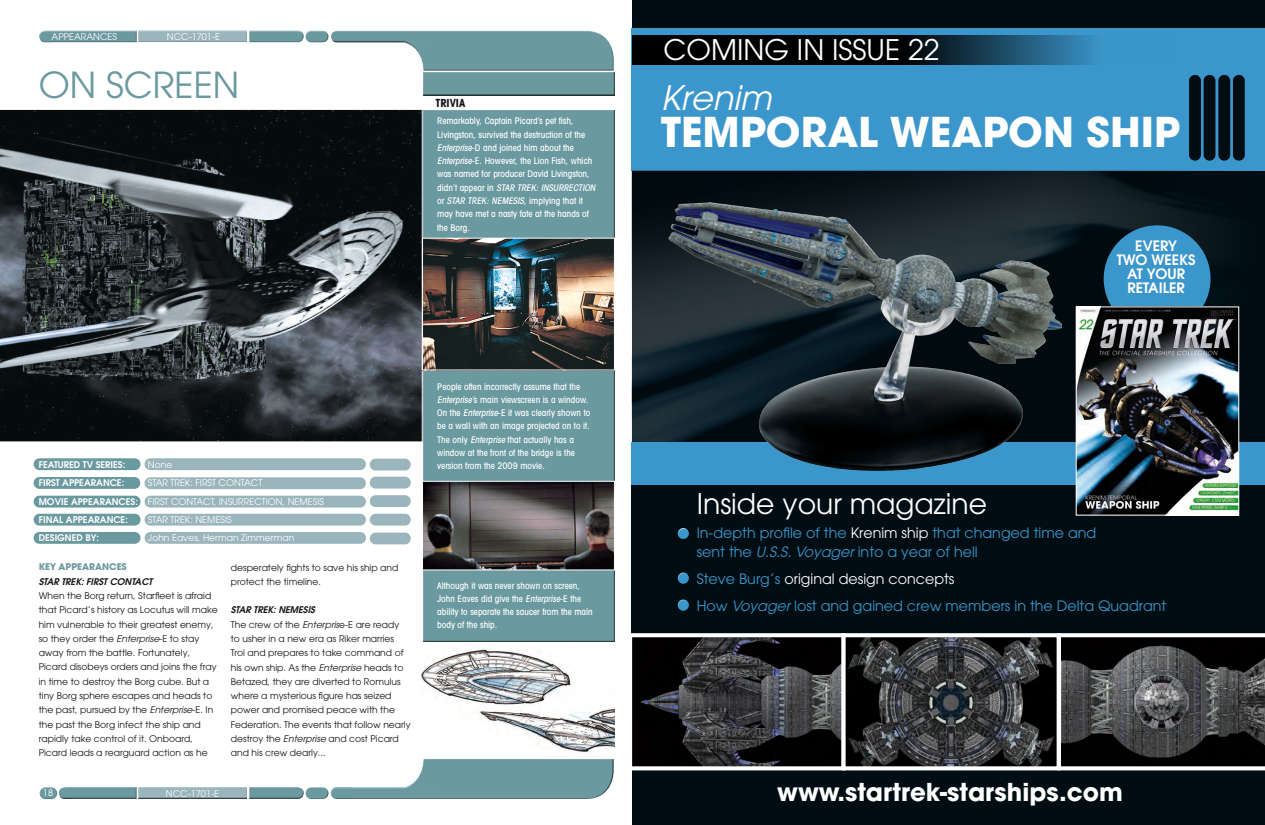
<style>
.page{position:relative;width:1265px;height:825px;background:#fff}
.page>*{position:absolute;margin:0;border:0;box-sizing:border-box;transform-origin:0 0}
.t1{font:700 40.8px "Avant Garde";color:#fff}
.t2{font:35.7px "Avant Garde";color:#6b99a0}
.t3{font:italic 33.7px "Avant Garde LT";color:#fff}
.t4{font:28.3px "Avant Garde";color:#fff}
.t5{font:700 24.5px "Avant Garde";color:#fff}
.t6{font:14.3px/18.4px "Avant Garde";color:#3b96cb}
.t7{font:600 14.3px/14.3px "Avant Garde";color:#fff;text-align:center}
.t8{font:700 condensed 11.2px "Avant Garde LT";color:#131413}
.t9{font:9.2px/14.3px "Avant Garde";color:#131413}
.t10{font:500 condensed 9.2px/13.3px "Avant Garde LT";color:#fff}
.t11{font:9.2px/18.4px "Avant Garde";color:#fff}
.t12{font:600 9.2px "Avant Garde";color:#fff}
.t13{font:italic 600 9.2px "Avant Garde LT";color:#131413}
.t14{font:700 9.2px "Avant Garde";color:#6b99a0}
.s1{font-style:italic}
.s2{font-weight:600}
.s3{font-family:"Avant Garde LT";font-style:italic}
.s4{font-family:"Avant Garde LT";color:#fff}
.s5{color:#fff}
</style>
<div class="page">
<div style="left:58px;top:786px;width:79px;height:13px;background:#131413;opacity:.75"></div>
<div style="left:34px;top:458px;width:106px;height:12px;background:#6b99a0;border-radius:6px"></div>
<div style="left:34px;top:477px;width:106px;height:12px;background:#6b99a0;border-radius:6px"></div>
<div style="left:34px;top:496px;width:106px;height:11px;background:#6b99a0;border-radius:6px"></div>
<div style="left:34px;top:514px;width:106px;height:12px;background:#6b99a0;border-radius:6px"></div>
<div style="left:34px;top:532px;width:106px;height:12px;background:#6b99a0;border-radius:6px"></div>
<div style="left:145px;top:458px;width:221px;height:12px;background:#9ab5bc;border-radius:6px"></div>
<div style="left:145px;top:477px;width:221px;height:12px;background:#9ab5bc;border-radius:6px"></div>
<div style="left:145px;top:496px;width:221px;height:11px;background:#9ab5bc;border-radius:6px"></div>
<div style="left:145px;top:514px;width:221px;height:12px;background:#9ab5bc;border-radius:6px"></div>
<div style="left:370px;top:514px;width:40px;height:12px;background:#9ab5bc;border-radius:6px"></div>
<div style="left:370px;top:495px;width:40px;height:12px;background:#9ab5bc;border-radius:6px"></div>
<div style="left:370px;top:477px;width:40px;height:11px;background:#9ab5bc;border-radius:6px"></div>
<div style="left:370px;top:459px;width:40px;height:11px;background:#9ab5bc;border-radius:6px"></div>
<div style="left:370px;top:532px;width:40px;height:12px;background:#9ab5bc;border-radius:6px"></div>
<div style="left:145px;top:532px;width:221px;height:12px;background:#9ab5bc;border-radius:6px"></div>
<div style="left:632px;top:0;width:632px;height:825px;background:#000d13"></div>
<div style="left:631px;top:28px;width:633px;height:143px;background:#3b96cb"></div>
<svg style="left:632px;top:35px;width:462px;height:30px;background:#0b1d27"></svg>
<div style="left:304px;top:29px;width:25px;height:11px;background:#fff;opacity:.75"></div>
<div style="left:305px;top:32px;width:25px;height:10px;background:#131413;opacity:.75"></div>
<div style="left:304px;top:786px;width:25px;height:11px;background:#fff;opacity:.75"></div>
<div style="left:305px;top:789px;width:25px;height:10px;background:#131413;opacity:.75"></div>
<div style="left:39px;top:786px;width:19px;height:10px;background:#fff;opacity:.75"></div>
<div style="left:39px;top:789px;width:20px;height:10px;background:#131413;opacity:.75"></div>
<div style="left:137px;top:30px;width:110px;height:12px;background:#131413;opacity:.75"></div>
<div style="left:136px;top:786px;width:111px;height:13px;background:#fff;opacity:.75"></div>
<div style="left:137px;top:786px;width:110px;height:13px;background:#131413;opacity:.75"></div>
<div style="left:247px;top:29px;width:57px;height:13px;background:#fff;opacity:.75"></div>
<div style="left:248px;top:32px;width:56px;height:10px;background:#6b99a0"></div>
<div style="left:247px;top:786px;width:57px;height:13px;background:#fff;opacity:.75"></div>
<div style="left:248px;top:789px;width:56px;height:10px;background:#131413;opacity:.75"></div>
<div style="left:39px;top:30px;width:98px;height:12px;background:#131413;opacity:.75"></div>
<svg style="left:614px;top:119px;width:1px;height:14px"></svg>
<div style="left:631px;top:485px;width:633px;height:187px;background:#000d13"></div>
<div style="left:631px;top:442px;width:633px;height:43px;background:#3b96cb"></div>
<div style="left:1188px;top:75px;width:12px;height:86px;background:#000d13;border-radius:6px"></div>
<div style="left:1218px;top:75px;width:12px;height:86px;background:#000d13;border-radius:6px"></div>
<div style="left:1203px;top:75px;width:12px;height:86px;background:#000d13;border-radius:6px"></div>
<div style="left:1232px;top:75px;width:12px;height:86px;background:#000d13;border-radius:6px"></div>
<div style="left:330px;top:30px;width:280px;height:41px;background:#fff;opacity:.75"></div>
<div style="left:330px;top:38px;width:284px;height:34px;background:#131413;opacity:.75"></div>
<div style="left:332px;top:758px;width:282px;height:42px;background:#131413;opacity:.75"></div>
<div style="left:422px;top:71px;width:192px;height:26px;background:#131413;opacity:.75"></div>
<div style="left:422px;top:110px;width:192px;height:532px;background:#6b99a0"></div>
<img style="left:631px;top:171px;width:609px;height:271px">
<img style="left:633px;top:638px;width:207px;height:127px">
<div style="left:628px;top:633px;width:217px;height:137px;border:4px solid #fff"></div>
<svg style="left:846px;top:638px;width:209px;height:127px;background:#333436"></svg>
<div style="left:841px;top:633px;width:219px;height:137px;border:4px solid #fff"></div>
<svg style="left:1056px;top:633px;width:208px;height:137px;background:#454546"></svg>
<svg style="left:0;top:109px;width:423px;height:333px;background:#33393d"></svg>
<img style="left:424px;top:240px;width:189px;height:128px">
<div style="left:422px;top:238px;width:193px;height:132px;border:1px solid #fff"></div>
<img style="left:424px;top:483px;width:189px;height:85px">
<div style="left:422px;top:481px;width:193px;height:89px;border:1px solid #fff"></div>
<img style="left:421px;top:648px;width:193px;height:105px">
<div style="left:1103px;top:225px;width:107px;height:107px;background:#3b96cb;border-radius:50%"></div>
<img style="left:1077px;top:308px;width:160px;height:206px">
<div style="left:1075px;top:306px;width:164px;height:210px;border:1px solid #fff"></div>
<img style="left:646px;top:170px;width:415px;height:301px">
<div style="left:676px;top:526px;width:13px;height:11px;background:#fff;opacity:.75"></div>
<div style="left:677px;top:530px;width:13px;height:10px;background:#131413;opacity:.75"></div>
<div style="left:676px;top:571px;width:13px;height:11px;background:#fff;opacity:.75"></div>
<div style="left:677px;top:574px;width:13px;height:11px;background:#131413;opacity:.75"></div>
<div style="left:676px;top:598px;width:13px;height:11px;background:#fff;opacity:.75"></div>
<div style="left:677px;top:601px;width:13px;height:11px;background:#131413;opacity:.75"></div>
<p class="t11" style="left:167px;top:27px;width:55px">NCC-1701-E</p>
<p class="t11" style="left:52px;top:27px;width:67px">APPEARANCES</p>
<h2 class="t2" style="left:39px;top:64px;width:202px">ON SCREEN</h2>
<p class="t8" style="left:435px;top:95px;width:31px">TRIVIA</p>
<p class="t10" style="left:437px;top:114px;width:162px">Remarkably, Captain Picard’s pet fish, Livingston, survived the destruction of the <span class="s1">Enterprise</span>-D and joined him about the <span class="s1">Enterprise</span>-E. However, the Lion Fish, which was named for producer David Livingston,<br>d i d n ’ t a p p e a r i n <span class="s1">STAR TREK: INSURRECTION </span>o r <span class="s1">STAR TREK: NEMESIS</span>, i m p l y i n g t h a t i t may have met a nasty fate at the hands of the Borg.</p>
<p class="t12" style="left:39px;top:459px;width:88px">FEATURED TV SERIES:</p>
<p class="t11" style="left:148px;top:455px;width:26px">None</p>
<p class="t12" style="left:39px;top:477px;width:87px">FIRST APPEARANCE:</p>
<p class="t11" style="left:39px;top:474px;width:287px;text-indent:109px">STAR TREK: FIRST CONTACT<br><span class="s2">MOVIE APPEARANCES:</span> FIRST CONTACT, INSURRECTION, NEMESIS<br><span class="s2">FINAL APPEARANCE:</span></p>
<p class="t11" style="left:148px;top:510px;width:85px">STAR TREK: NEMESIS</p>
<p class="t12" style="left:39px;top:532px;width:62px">DESIGNED BY:</p>
<p class="t11" style="left:148px;top:529px;width:148px">John Eaves, Herman Zimmerman</p>
<p class="t14" style="left:39px;top:561px;width:90px">KEY APPEARANCES</p>
<p class="t13" style="left:39px;top:575px;width:115px">STAR TREK: FIRST CONTACT</p>
<p class="t9" style="left:39px;top:588px;width:180px">When the Borg return, Starfleet is afraid that Picard’s history as Locutus will make him vulnerable to their greatest enemy, so they order the <span class="s3">Enterprise</span>-E to stay away from the battle. Fortunately, Picard disobeys orders and joins the fray in time to destroy the Borg cube. But a tiny Borg sphere escapes and heads to the past, pursued by the <span class="s3">Enterprise</span>-E. In the past the Borg infect the ship and rapidly take control of it. Onboard, Picard leads a rearguard action as he</p>
<p class="t9" style="left:231px;top:560px;width:169px">desperately fights to save his ship and protect the timeline.</p>
<p class="t13" style="left:231px;top:604px;width:86px">STAR TREK: NEMESIS</p>
<p class="t9" style="left:231px;top:617px;width:181px">The crew of the <span class="s3">Enterpris</span>e-E are ready to usher in a new era as Riker marries<br>Troi and prepares to take command of his own ship. As the <span class="s3">Enterprise</span> heads to Betazed, they are diverted to Romulus where a mysterious figure has seized power and promised peace with the Federation. The events that follow nearly destroy the <span class="s3">Enterprise</span> and cost Picard and his crew dearly...</p>
<p class="t11" style="left:43px;top:784px;width:12px">18</p>
<p class="t11" style="left:166px;top:784px;width:55px">NCC-1701-E</p>
<p class="t10" style="left:437px;top:379px;width:154px">People often incorrectly assume that the <span class="s1">Enterprise’</span>s main viewscreen is a window.<br>On the <span class="s1">Enterprise</span>-E it was clearly shown to be a wall with an image projected on to it.<br>The only <span class="s1">Enterprise</span> that actually has a window at the front of the bridge is the version from the 2009 movie.</p>
<p class="t10" style="left:437px;top:578px;width:157px">Although it was never shown on screen, John Eaves did give the <span class="s1">Enterprise</span>-E the ability to separate the saucer from the main body of the ship.</p>
<h3 class="t4" style="left:663px;top:33px;width:277px">COMING IN ISSUE 22</h3>
<h3 class="t3" style="left:660px;top:78px;width:112px">Krenim</h3>
<h1 class="t1" style="left:660px;top:105px;width:520px">TEMPORAL WEAPON SHIP</h1>
<h3 class="t7" style="left:1116px;top:238px;width:80px">EVERY<br>TWO WEEKS<br>AT YOUR<br>RETAILER</h3>
<h3 class="t4" style="left:696px;top:487px;width:292px">Inside your magazine</h3>
<h3 class="t6" style="left:696px;top:524px;width:401px">In-depth profile of the <span class="s4">Krenim ship</span> that changed time and sent the <span class="s3">U.S.S. Voyager</span> into a year of hell</h3>
<h3 class="t6" style="left:696px;top:565px;width:471px;line-height:27px">Steve Burg’s <span class="s5">original design concepts<br></span>How <span class="s3">Voyager</span> lost and gained crew members in the Delta Quadrant</h3>
<h3 class="t5" style="left:777px;top:776px;width:347px">www.startrek-starships.com</h3>
</div>
